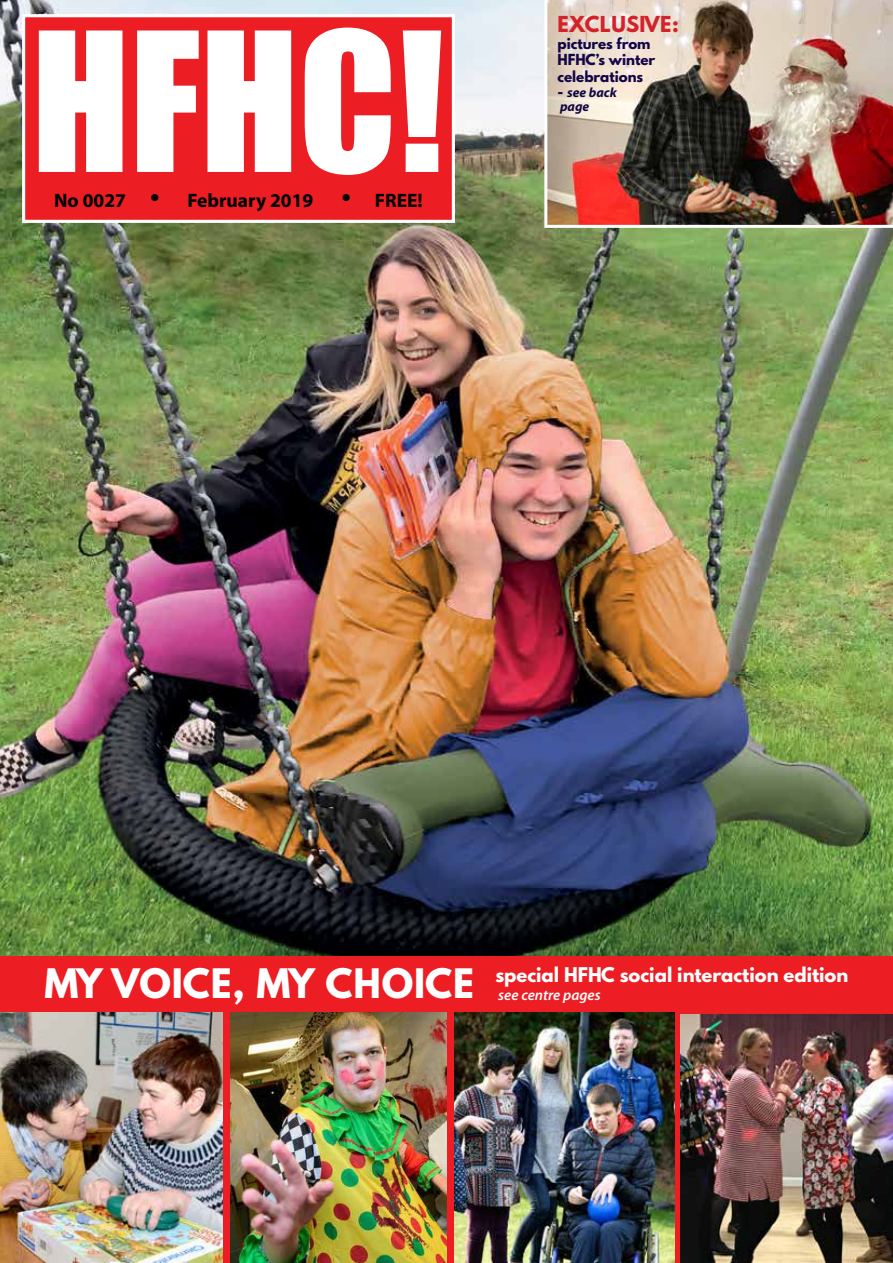
<style>
.page{position:relative;width:893px;height:1263px;background:#fff}
.page>*{position:absolute;margin:0;border:0;box-sizing:border-box;transform-origin:0 0}
.t1{font:178.95px "Impact";color:#fff}
.t2{font:700 36px "League Spartan";letter-spacing:.025em;color:#fff}
.t3{font:700 19.5px "Myriad Pro";color:#000}
.t4{font:700 19.5px "League Spartan";letter-spacing:.025em;color:#d2232a}
.t5{font:700 18px "League Spartan";color:#fff}
.t6{font:italic 600 15px "Myriad Pro";color:#fff}
.t7{font:700 13.5px/16.5px "League Spartan";color:#120646}
.t8{font:italic 700 13.5px/13.5px "Myriad Pro";color:#120646}
.s1{font-family:"Museo Sans Rounded 100";font-weight:400;font-size:27px}
.s2{font-family:"League Spartan";font-style:normal}
</style>
<div class="page">
<img style="left:0;top:0;width:893px;height:956px">
<div style="left:22px;top:14px;width:433px;height:209px;background:#ed1d24;border:3px solid #fff"></div>
<div style="left:0;top:956px;width:893px;height:307px;background:#ed1d24"></div>
<img style="left:0;top:1013px;width:223px;height:250px">
<img style="left:230px;top:1013px;width:217px;height:250px">
<img style="left:455px;top:1013px;width:219px;height:250px">
<img style="left:681px;top:1014px;width:212px;height:249px">
<img style="left:544px;top:0;width:349px;height:228px">
<h1 class="t1" style="left:32px;top:-37px;width:414px">HFHC!</h1>
<h3 class="t3" style="left:54px;top:188px;width:107px">No 0027 <span class="s1">•</span></h3>
<h3 class="t3" style="left:188px;top:188px;width:237px">February 2019 <span class="s1">•</span> FREE!</h3>
<h3 class="t4" style="left:557px;top:9px;width:123px">EXCLUSIVE:</h3>
<p class="t7" style="left:557px;top:35px;width:99px">pictures from<br>HFHC’s winter celebrations</p>
<p class="t8" style="left:557px;top:86px;width:61px"><span class="s2">-</span> see back page</p>
<h2 class="t2" style="left:45px;top:955px;width:431px">MY VOICE, MY CHOICE</h2>
<h3 class="t5" style="left:495px;top:960px;width:354px">special HFHC social interaction edition</h3>
<p class="t6" style="left:498px;top:985px;width:104px">see centre pages</p>
</div>
